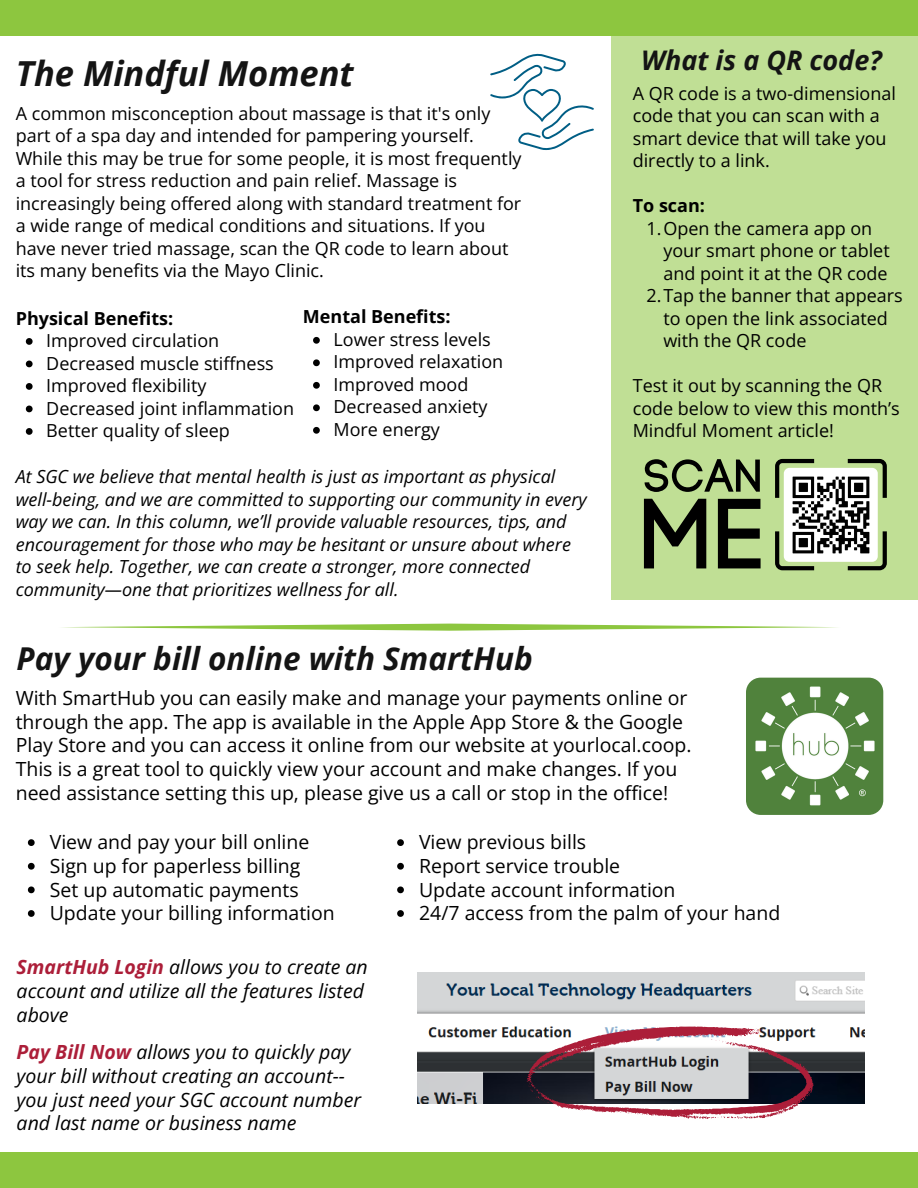
<style>
.page{position:relative;width:918px;height:1188px;background:#fff}
.page>*{position:absolute;margin:0;border:0;box-sizing:border-box;transform-origin:0 0}
.t1{font:italic 700 34.5px "Open Sans";color:#141414}
.t2{font:italic 700 31.5px "Open Sans";color:#141414}
.t3{font:italic 700 27px "Open Sans";color:#141414}
.t4{font:19.5px/23.7px "Open Sans";color:#000}
.t5{font:italic 19.5px/23.7px "Open Sans";color:#000}
.t6{font:18px/22.5px "Open Sans";color:#000}
.t7{font:italic 18px/22.5px "Open Sans";color:#000}
.t8{font:700 18px "Open Sans";color:#000}
.s1{font-weight:700;color:#ac1e39}
</style>
<div class="page">
<div style="left:0;top:1152px;width:918px;height:36px;background:#8dc63f"></div>
<div style="left:0;top:0;width:918px;height:36px;background:#8dc63f"></div>
<svg style="left:490px;top:53px;width:104px;height:97px"></svg>
<img style="left:746px;top:678px;width:137px;height:137px;border-radius:15px">
<img style="left:418px;top:973px;width:447px;height:130px">
<svg style="left:527px;top:1026px;width:287px;height:93px"></svg>
<svg style="left:28px;top:839px;width:7px;height:7px"></svg>
<svg style="left:28px;top:863px;width:7px;height:7px"></svg>
<svg style="left:28px;top:886px;width:7px;height:7px"></svg>
<svg style="left:28px;top:910px;width:7px;height:7px"></svg>
<svg style="left:397px;top:839px;width:7px;height:7px"></svg>
<svg style="left:397px;top:863px;width:7px;height:7px"></svg>
<svg style="left:397px;top:886px;width:7px;height:7px"></svg>
<svg style="left:397px;top:910px;width:7px;height:7px"></svg>
<svg style="left:62px;top:624px;width:775px;height:6px"></svg>
<div style="left:611px;top:35px;width:307px;height:565px;background:#c0df95"></div>
<svg style="left:775px;top:459px;width:112px;height:111px"></svg>
<svg style="left:645px;top:459px;width:115px;height:33px"></svg>
<svg style="left:644px;top:499px;width:62px;height:69px"></svg>
<svg style="left:718px;top:499px;width:43px;height:69px"></svg>
<img style="left:784px;top:468px;width:94px;height:94px;border-radius:6px">
<svg style="left:26px;top:338px;width:7px;height:7px"></svg>
<svg style="left:26px;top:361px;width:7px;height:6px"></svg>
<svg style="left:26px;top:383px;width:7px;height:7px"></svg>
<svg style="left:26px;top:406px;width:7px;height:6px"></svg>
<svg style="left:26px;top:428px;width:7px;height:7px"></svg>
<svg style="left:313px;top:337px;width:7px;height:7px"></svg>
<svg style="left:313px;top:359px;width:7px;height:7px"></svg>
<svg style="left:313px;top:382px;width:7px;height:7px"></svg>
<svg style="left:313px;top:404px;width:7px;height:7px"></svg>
<svg style="left:313px;top:427px;width:7px;height:7px"></svg>
<p class="t1" style="left:16px;top:50px;width:340px">The Mindful Moment</p>
<p class="t6" style="left:16px;top:101px;width:507px">A common misconception about massage is that it's only part of a spa day and intended for pampering yourself.<br>While this may be true for some people, it is most frequently a tool for stress reduction and pain relief. Massage is increasingly being offered along with standard treatment for a wide range of medical conditions and situations. If you have never tried massage, scan the QR code to learn about its many benefits via the Mayo Clinic.</p>
<p class="t8" style="left:16px;top:305px;width:159px">Physical Benefits:</p>
<p class="t6" style="left:46px;top:329px;width:175px">Improved circulation</p>
<p class="t6" style="left:46px;top:351px;width:229px">Decreased muscle stiffness</p>
<p class="t6" style="left:46px;top:374px;width:162px">Improved flexibility</p>
<h1 class="t6" style="left:46px;top:396px;width:249px">Decreased joint inflammation</h1>
<p class="t6" style="left:46px;top:419px;width:185px">Better quality of sleep</p>
<p class="t8" style="left:303px;top:304px;width:149px">Mental Benefits:</p>
<p class="t6" style="left:334px;top:328px;width:159px">Lower stress levels</p>
<p class="t6" style="left:334px;top:350px;width:171px">Improved relaxation</p>
<p class="t6" style="left:334px;top:373px;width:136px">Improved mood</p>
<p class="t6" style="left:334px;top:395px;width:156px">Decreased anxiety</p>
<p class="t6" style="left:334px;top:418px;width:108px">More energy</p>
<p class="t7" style="left:16px;top:465px;width:573px">At SGC we believe that mental health is just as important as physical well-being, and we are committed to supporting our community in every way we can. In this column, we’ll provide valuable resources, tips, and encouragement for those who may be hesitant or unsure about where to seek help. Together, we can create a stronger, more connected community—one that prioritizes wellness for all.</p>
<p class="t3" style="left:641px;top:41px;width:242px">What is a QR code?</p>
<p class="t6" style="left:633px;top:81px;width:265px">A QR code is a two-dimensional code that you can scan with a smart device that will take you directly to a link.</p>
<p class="t8" style="left:633px;top:193px;width:74px">To scan:</p>
<h3 class="t6" style="left:663px;top:216px;width:228px;text-indent:-17px">1.Open the camera app on your smart phone or tablet and point it at the QR code</h3>
<p class="t6" style="left:663px;top:284px;width:241px;text-indent:-17px">2.Tap the banner that appears to open the link associated with the QR code</p>
<p class="t6" style="left:633px;top:374px;width:269px">Test it out by scanning the QR code below to view this month’s<br>Mindful Moment article!</p>
<h2 class="t2" style="left:17px;top:636px;width:518px">Pay your bill online with SmartHub</h2>
<p class="t4" style="left:16px;top:686px;width:677px">With SmartHub you can easily make and manage your payments online or through the app. The app is available in the Apple App Store &amp; the Google Play Store and you can access it online from our website at yourlocal.coop.<br>This is a great tool to quickly view your account and make changes. If you need assistance setting this up, please give us a call or stop in the office!</p>
<h3 class="t4" style="left:50px;top:830px;width:261px">View and pay your bill online</h3>
<p class="t4" style="left:50px;top:854px;width:252px">Sign up for paperless billing</p>
<p class="t4" style="left:50px;top:877px;width:250px">Set up automatic payments</p>
<p class="t4" style="left:50px;top:901px;width:287px">Update your billing information</p>
<p class="t4" style="left:419px;top:830px;width:169px">View previous bills</p>
<p class="t4" style="left:419px;top:854px;width:203px">Report service trouble</p>
<h1 class="t4" style="left:419px;top:877px;width:258px">Update account information</h1>
<p class="t4" style="left:419px;top:901px;width:363px">24/7 access from the palm of your hand</p>
<h3 class="t5" style="left:17px;top:955px;width:353px"><span class="s1">SmartHub Login</span> allows you to create an account and utilize all the features listed above</h3>
<p class="t5" style="left:17px;top:1040px;width:346px"><span class="s1">Pay Bill Now</span> allows you to quickly pay your bill without creating an account-- you just need your SGC account number and last name or business name</p>
</div>
